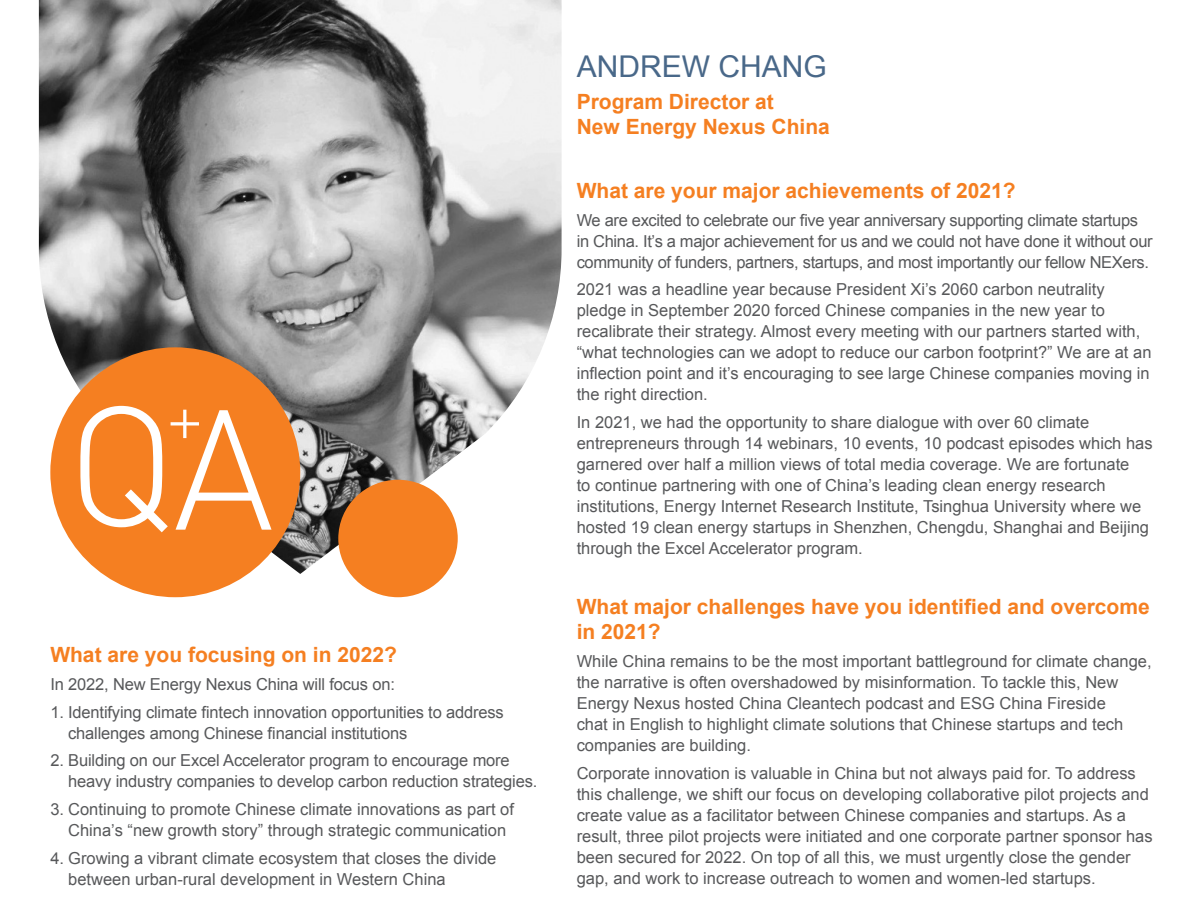
<style>
.page{position:relative;width:1188px;height:918px;background:#fff}
.page>*{position:absolute;margin:0;border:0;box-sizing:border-box;transform-origin:0 0}
.heading{font:30px "Arial";color:#496889}
.subhead{font:700 21px/25.2px "Arial";color:#f57f21}
.body{font:16.5px/21px "Arial";color:#57585a}
.body-2{font:16.5px/21px "Arial";letter-spacing:-.02em;color:#57585a}
</style>
<div class="page">
<img style="left:39px;top:0;width:523px;height:574px">
<div style="left:338px;top:480px;width:120px;height:117px;background:#f57f21;border-radius:50%"></div>
<div style="left:50px;top:347px;width:250px;height:250px;background:#f57f21;border-radius:50%"></div>
<svg style="left:80px;top:406px;width:192px;height:126px"></svg>
<p class="subhead" style="left:50px;top:643px;width:348px">What are you focusing on in 2022?</p>
<p class="body" style="left:50px;top:674px;width:346px">In 2022, New Energy Nexus China will focus on:</p>
<p class="body" style="left:68px;top:702px;width:437px;text-indent:-18px">1. Identifying climate fintech innovation opportunities to address challenges among Chinese financial institutions</p>
<p class="body" style="left:68px;top:750px;width:471px;text-indent:-18px">2. Building on our Excel Accelerator program to encourage more heavy industry companies to develop carbon reduction strategies.</p>
<p class="body" style="left:68px;top:799px;width:447px;text-indent:-18px">3. Continuing to promote Chinese climate innovations as part of<br>China’s “new growth story” through strategic communication</p>
<p class="body" style="left:68px;top:848px;width:430px;text-indent:-18px">4. Growing a vibrant climate ecosystem that closes the divide between urban-rural development in Western China</p>
<p class="heading" style="left:577px;top:47px;width:251px">ANDREW CHANG</p>
<p class="subhead" style="left:577px;top:90px;width:255px">Program Director at<br>New Energy Nexus China</p>
<p class="subhead" style="left:577px;top:179px;width:440px">What are your major achievements of 2021?</p>
<p class="body-2" style="left:577px;top:210px;width:578px">We are excited to celebrate our five year anniversary supporting climate startups in China. It’s a major achievement for us and we could not have done it without our community of funders, partners, startups, and most importantly our fellow NEXers.</p>
<p class="body" style="left:577px;top:279px;width:576px">2021 was a headline year because President Xi’s 2060 carbon neutrality pledge in September 2020 forced Chinese companies in the new year to recalibrate their strategy. Almost every meeting with our partners started with, “what technologies can we adopt to reduce our carbon footprint?” We are at an inflection point and it’s encouraging to see large Chinese companies moving in the right direction.</p>
<p class="body" style="left:577px;top:412px;width:577px">In 2021, we had the opportunity to share dialogue with over 60 climate entrepreneurs through 14 webinars, 10 events, 10 podcast episodes which has garnered over half a million views of total media coverage. We are fortunate<br>to continue partnering with one of China’s leading clean energy research institutions, Energy Internet Research Institute, Tsinghua University where we hosted 19 clean energy startups in Shenzhen, Chengdu, Shanghai and Beijing through the Excel Accelerator program.</p>
<p class="subhead" style="left:577px;top:595px;width:575px">What major challenges have you identified and overcome in 2021?</p>
<p class="body" style="left:577px;top:651px;width:576px">While China remains to be the most important battleground for climate change, the narrative is often overshadowed by misinformation. To tackle this, New Energy Nexus hosted China Cleantech podcast and ESG China Fireside<br>chat in English to highlight climate solutions that Chinese startups and tech companies are building.</p>
<p class="body" style="left:577px;top:763px;width:577px">Corporate innovation is valuable in China but not always paid for. To address this challenge, we shift our focus on developing collaborative pilot projects and create value as a facilitator between Chinese companies and startups. As a result, three pilot projects were initiated and one corporate partner sponsor has been secured for 2022. On top of all this, we must urgently close the gender gap, and work to increase outreach to women and women-led startups.</p>
</div>
